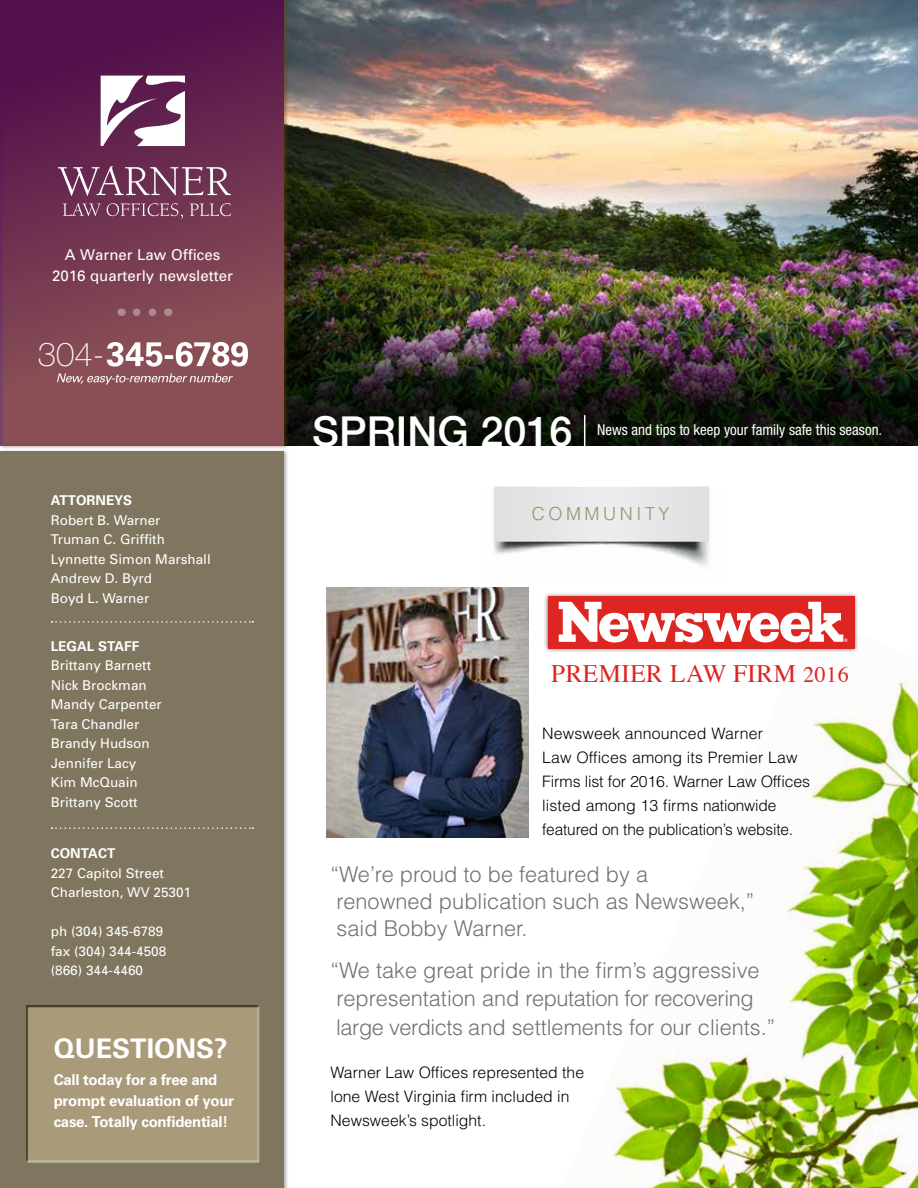
<style>
.page{position:relative;width:918px;height:1188px;background:#fff}
.page>*{position:absolute;margin:0;border:0;box-sizing:border-box;transform-origin:0 0}
.t1{font:500 41.4px "Helvetica Neue";color:#fff}
.t2{font:100 33px "Helvetica Neue";color:#fff}
.t3{font:700 27px "Univers";color:#fff}
.t4{font:25.05px "Times";letter-spacing:.02em;color:#dd2522}
.t5{font:300 21.75px/27px "Helvetica LT Std";color:#727273}
.t6{font:300 18px "Helvetica LT Std";letter-spacing:.2em;color:#939666}
.t7{font:300 15.75px/24px "Helvetica LT Std";color:#000}
.t8{font:700 15px/21px "Univers";letter-spacing:-.02em;color:#fff}
.t9{font:condensed 15px "Helvetica Neue";color:#fff}
.t10{font:15px/21px "Univers";color:#fff;text-align:center}
.t11{font:13.5px/19.5px "Univers";color:#fff}
.t12{font:700 13.5px "Univers";color:#fff}
.s1{font-size:22.05px}
</style>
<div class="page">
<img style="left:611px;top:680px;width:307px;height:508px">
<img style="left:493px;top:489px;width:217px;height:77px">
<img style="left:494px;top:489px;width:216px;height:67px">
<div style="left:494px;top:486px;width:215px;height:56px;background:#e6e6e7"></div>
<img style="left:289px;top:0;width:629px;height:242px">
<img style="left:289px;top:242px;width:629px;height:203px">
<hr style="left:584px;top:415px;width:1px;height:36px;background:#fff">
<div style="left:0;top:0;width:289px;height:450px;background:#c37515;opacity:.31"></div>
<div style="left:0;top:0;width:284px;height:445px;background:linear-gradient(to bottom,#4f0e4b,#925957)"></div>
<div style="left:0;top:451px;width:284px;height:737px;background:#80765f"></div>
<svg style="left:101px;top:76px;width:86px;height:70px"></svg>
<svg style="left:58px;top:166px;width:173px;height:30px;background:#8b5b76"></svg>
<svg style="left:63px;top:203px;width:38px;height:13px"></svg>
<svg style="left:107px;top:203px;width:76px;height:16px"></svg>
<svg style="left:190px;top:203px;width:41px;height:13px"></svg>
<svg style="left:52px;top:827px;width:201px;height:2px"></svg>
<svg style="left:52px;top:621px;width:201px;height:2px"></svg>
<div style="left:27px;top:1005px;width:233px;height:156px;background:#a99a7a"></div>
<svg style="left:137px;top:308px;width:23px;height:8px"></svg>
<svg style="left:57px;top:373px;width:176px;height:12px;background:#a17378"></svg>
<svg style="left:107px;top:342px;width:141px;height:25px"></svg>
<img style="left:326px;top:588px;width:203px;height:250px">
<div style="left:543px;top:592px;width:316px;height:61px;background:#000;opacity:.59"></div>
<div style="left:548px;top:597px;width:307px;height:52px;background:#dd2522"></div>
<svg style="left:559px;top:602px;width:288px;height:40px"></svg>
<p class="t10" style="left:52px;top:244px;width:182px">A Warner Law Offices<br>2016 quarterly newsletter</p>
<h2 class="t2" style="left:38px;top:336px;width:68px">304-</h2>
<p class="t12" style="left:51px;top:493px;width:83px">ATTORNEYS</p>
<p class="t11" style="left:51px;top:510px;width:162px">Robert B. Warner<br>Truman C. Griffith<br>Lynnette Simon Marshall<br>Andrew D. Byrd<br>Boyd L. Warner</p>
<p class="t12" style="left:51px;top:638px;width:90px">LEGAL STAFF</p>
<p class="t11" style="left:51px;top:656px;width:113px">Brittany Barnett<br>Nick Brockman<br>Mandy Carpenter<br>Tara Chandler<br>Brandy Hudson<br>Jennifer Lacy<br>Kim McQuain<br>Brittany Scott</p>
<p class="t12" style="left:51px;top:846px;width:66px">CONTACT</p>
<p class="t11" style="left:51px;top:863px;width:142px">227 Capitol Street<br>Charleston, WV 25301</p>
<p class="t11" style="left:51px;top:921px;width:117px">ph (304) 345-6789 fax (304) 344-4508 (866) 344-4460</p>
<h3 class="t3" style="left:54px;top:1033px;width:176px">QUESTIONS?</h3>
<p class="t8" style="left:54px;top:1069px;width:182px">Call today for a free and prompt evaluation of your case. Totally confidential!</p>
<h1 class="t1" style="left:312px;top:407px;width:262px">SPRING 2016</h1>
<p class="t9" style="left:597px;top:421px;width:286px">News and tips to keep your family safe this season.</p>
<h3 class="t6" style="left:532px;top:503px;width:139px">COMMUNITY</h3>
<h3 class="t4" style="left:551px;top:650px;width:299px">PREMIER LAW FIRM <span class="s1">2016</span></h3>
<p class="t7" style="left:542px;top:722px;width:269px">Newsweek announced Warner<br>Law Offices among its Premier Law Firms list for 2016. Warner Law Offices listed among 13 firms nationwide featured on the publication’s website.</p>
<h3 class="t5" style="left:331px;top:860px;width:425px">“We’re proud to be featured by a<br>renowned publication such as Newsweek,” said Bobby Warner.</h3>
<h3 class="t5" style="left:331px;top:956px;width:446px;line-height:28.5px">“We take great pride in the firm’s aggressive representation and reputation for recovering large verdicts and settlements for our clients.”</h3>
<p class="t7" style="left:331px;top:1061px;width:255px">Warner Law Offices represented the lone West Virginia firm included in<br>Newsweek’s spotlight.</p>
</div>
